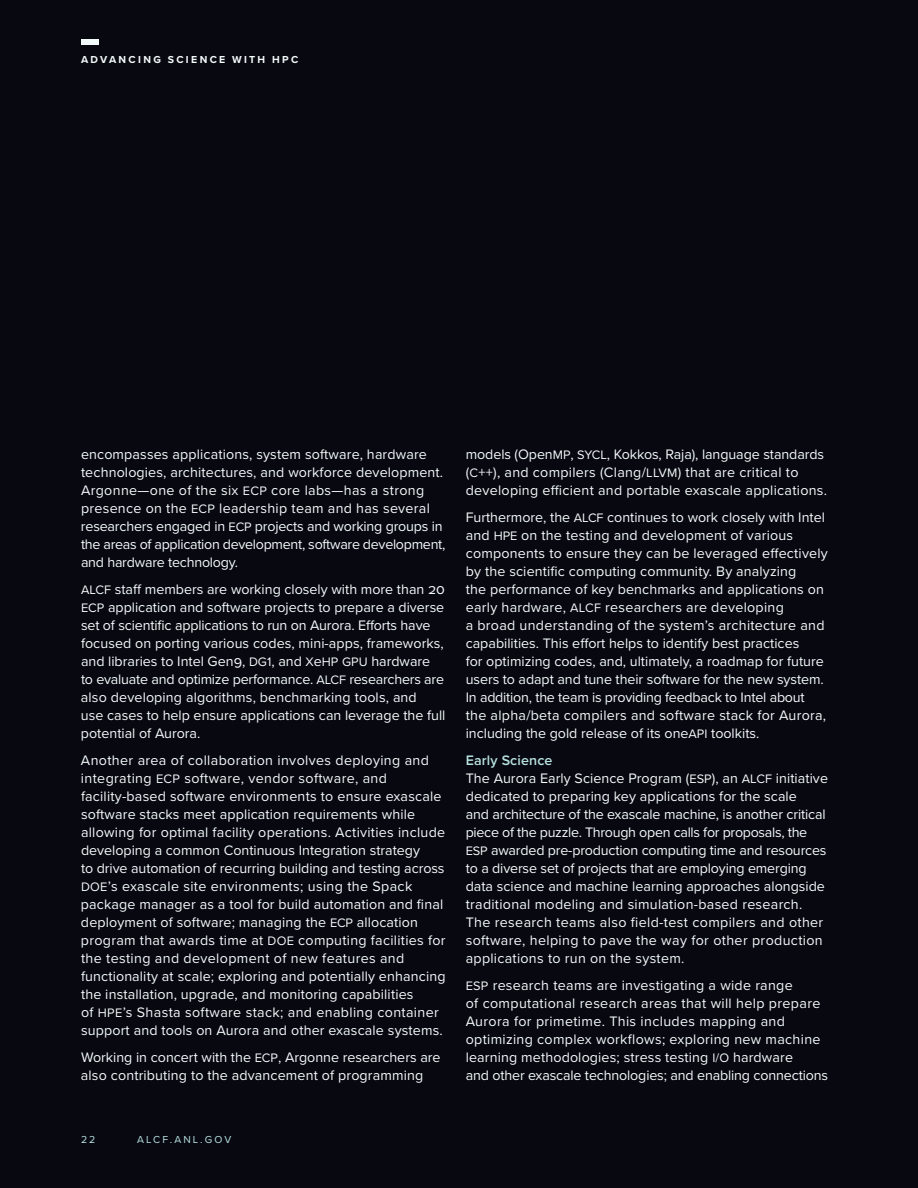
<style>
.page{position:relative;width:918px;height:1188px;background:#070810}
.page>*{position:absolute;margin:0;border:0;box-sizing:border-box;transform-origin:0 0}
.t1{font:14.25px/18px "Proxima Nova";letter-spacing:.01em;color:#f3fafa}
.t2{font:700 10.5px "Proxima Nova";letter-spacing:.22em;color:#f3fafa}
.t3{font:10.5px "Proxima Nova";letter-spacing:.2em;color:#b7e1dd}
.s1{font-size:12.75px}
.s2{font-weight:600;color:#b7e1dd}
</style>
<div class="page">
<div style="left:81px;top:39px;width:18px;height:6px;background:#f3fafa"></div>
<p class="t2" style="left:81px;top:52px;width:219px">ADVANCING SCIENCE WITH HPC</p>
<p class="t1" style="left:81px;top:445px;width:366px">encompasses applications, system software, hardware technologies, architectures, and workforce development.<br>Argonne—one of the six <span class="s1">ECP</span> core labs—has a strong presence on the <span class="s1">ECP</span> leadership team and has several researchers engaged in <span class="s1">ECP</span> projects and working groups in the areas of application development, software development, and hardware technology.</p>
<p class="t1" style="left:81px;top:580px;width:366px"><span class="s1">ALCF</span> staff members are working closely with more than 20<br><span class="s1">ECP</span> application and software projects to prepare a diverse set of scientific applications to run on Aurora. Efforts have focused on porting various codes, mini-apps, frameworks, and libraries to Intel Gen9, <span class="s1">DG1</span>, and <span class="s1">X</span>e<span class="s1">HP GPU</span> hardware to evaluate and optimize performance. <span class="s1">ALCF</span> researchers are also developing algorithms, benchmarking tools, and<br>use cases to help ensure applications can leverage the full potential of Aurora.</p>
<p class="t1" style="left:81px;top:751px;width:366px">Another area of collaboration involves deploying and integrating <span class="s1">ECP</span> software, vendor software, and facility-based software environments to ensure exascale software stacks meet application requirements while allowing for optimal facility operations. Activities include developing a common Continuous Integration strategy<br>to drive automation of recurring building and testing across <span class="s1">DOE</span>’s exascale site environments; using the Spack package manager as a tool for build automation and final deployment of software; managing the <span class="s1">ECP</span> allocation program that awards time at <span class="s1">DOE</span> computing facilities for the testing and development of new features and functionality at scale; exploring and potentially enhancing the installation, upgrade, and monitoring capabilities<br>of <span class="s1">HPE</span>’s Shasta software stack; and enabling container support and tools on Aurora and other exascale systems.</p>
<p class="t1" style="left:81px;top:1048px;width:361px">Working in concert with the <span class="s1">ECP</span>, Argonne researchers are also contributing to the advancement of programming</p>
<p class="t1" style="left:466px;top:445px;width:363px">models (Open<span class="s1">MP</span>, <span class="s1">SYCL</span>, Kokkos, Raja), language standards (<span class="s1">C</span>++), and compilers (Clang/<span class="s1">LLVM</span>) that are critical to developing efficient and portable exascale applications.</p>
<p class="t1" style="left:466px;top:508px;width:364px">Furthermore, the <span class="s1">ALCF</span> continues to work closely with Intel and <span class="s1">HPE</span> on the testing and development of various components to ensure they can be leveraged effectively by the scientific computing community. By analyzing<br>the performance of key benchmarks and applications on early hardware, <span class="s1">ALCF</span> researchers are developing<br>a broad understanding of the system’s architecture and capabilities. This effort helps to identify best practices<br>for optimizing codes, and, ultimately, a roadmap for future users to adapt and tune their software for the new system.<br>In addition, the team is providing feedback to Intel about the alpha/beta compilers and software stack for Aurora, including the gold release of its one<span class="s1">API</span> toolkits.</p>
<p class="t1" style="left:466px;top:751px;width:364px"><span class="s2">Early Science<br></span>The Aurora Early Science Program (<span class="s1">ESP</span>), an <span class="s1">ALCF</span> initiative dedicated to preparing key applications for the scale<br>and architecture of the exascale machine, is another critical piece of the puzzle. Through open calls for proposals, the <span class="s1">ESP</span> awarded pre-production computing time and resources to a diverse set of projects that are employing emerging data science and machine learning approaches alongside traditional modeling and simulation-based research.<br>The research teams also field-test compilers and other software, helping to pave the way for other production applications to run on the system.</p>
<p class="t1" style="left:466px;top:976px;width:364px"><span class="s1">ESP</span> research teams are investigating a wide range<br>of computational research areas that will help prepare Aurora for primetime. This includes mapping and optimizing complex workflows; exploring new machine learning methodologies; stress testing <span class="s1">I/O</span> hardware<br>and other exascale technologies; and enabling connections</p>
<p class="t3" style="left:81px;top:1132px;width:16px">22</p>
<p class="t3" style="left:137px;top:1132px;width:96px">ALCF.ANL.GOV</p>
</div>
